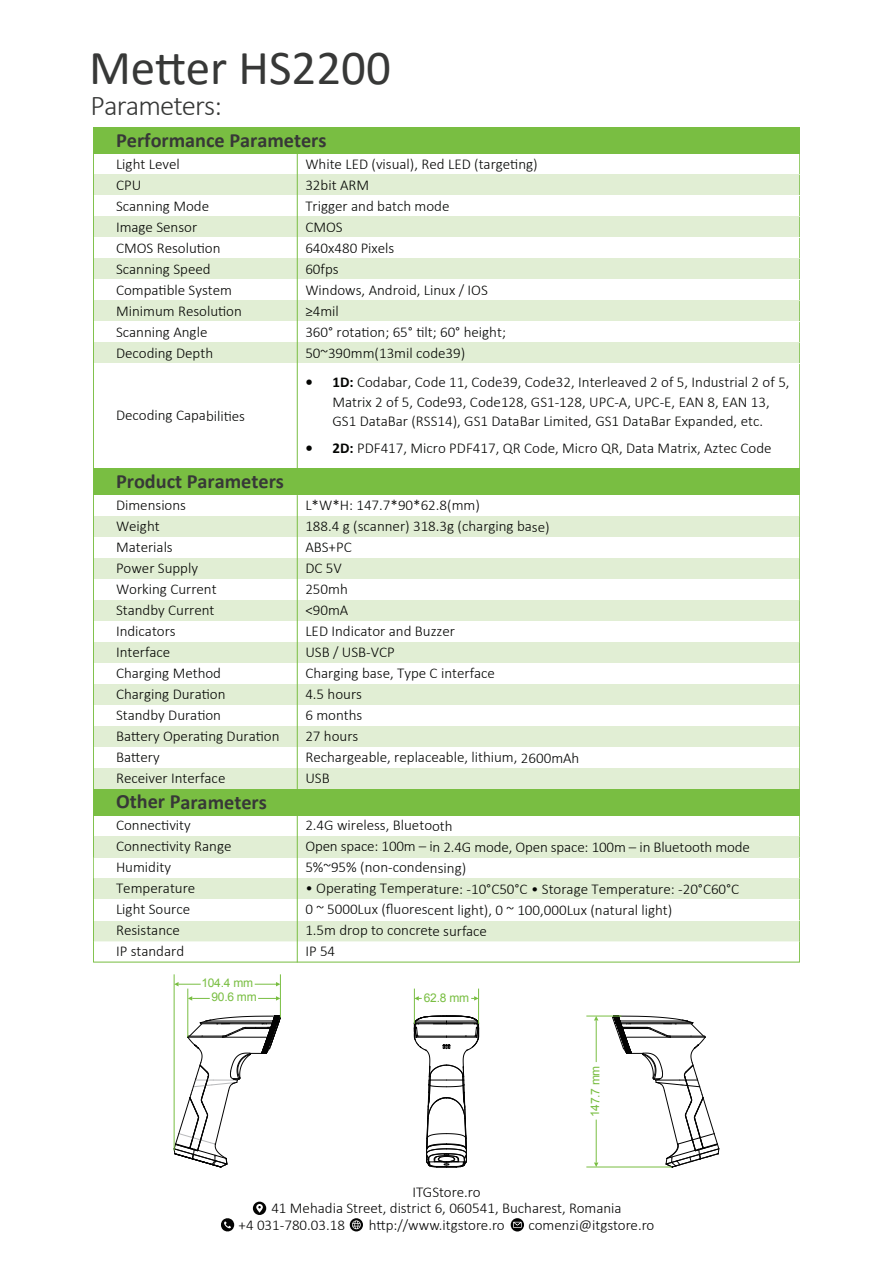
<style>
.page{position:relative;width:893px;height:1263px;background:#fff}
.page>*{position:absolute;margin:0;border:0;box-sizing:border-box;transform-origin:0 0}
.t1{font:49.05px "Calibri";color:#373837}
.t2{font:300 28.65px "Calibri";letter-spacing:-.03em;color:#373837}
.t3{font:700 20.25px "Calibri";letter-spacing:-.005em;color:#373837}
.t4{font:300 15px/19.5px "Calibri";letter-spacing:-.005em;color:#040503;text-align:center}
.t5{font:300 15px "Calibri";color:#050504}
.t6{font:12px "Arial";letter-spacing:-.02em;color:#79be42}
.s1{font-weight:700}
</style>
<div class="page">
<svg style="left:612px;top:1016px;width:107px;height:152px"></svg>
<hr style="left:586px;top:1166px;width:86px;height:1px;background:#79be42">
<hr style="left:586px;top:1016px;width:35px;height:1px;background:#79be42">
<hr style="left:596px;top:1119px;width:1px;height:43px;background:#79be42">
<svg style="left:594px;top:1162px;width:4px;height:5px"></svg>
<hr style="left:596px;top:1020px;width:1px;height:42px;background:#79be42">
<svg style="left:594px;top:1016px;width:4px;height:4px"></svg>
<svg style="left:414px;top:1016px;width:66px;height:152px"></svg>
<hr style="left:478px;top:988px;width:1px;height:36px;background:#79be42">
<hr style="left:414px;top:988px;width:1px;height:36px;background:#79be42">
<svg style="left:471px;top:996px;width:8px;height:5px"></svg>
<svg style="left:414px;top:996px;width:8px;height:5px"></svg>
<svg style="left:174px;top:1016px;width:107px;height:152px"></svg>
<hr style="left:187px;top:988px;width:1px;height:49px;background:#79be42">
<hr style="left:280px;top:974px;width:1px;height:43px;background:#79be42">
<hr style="left:174px;top:974px;width:1px;height:176px;background:#79be42">
<svg style="left:258px;top:996px;width:22px;height:5px"></svg>
<svg style="left:255px;top:982px;width:25px;height:4px"></svg>
<svg style="left:188px;top:996px;width:22px;height:5px"></svg>
<svg style="left:174px;top:982px;width:27px;height:4px"></svg>
<svg style="left:253px;top:1201px;width:13px;height:14px"></svg>
<svg style="left:221px;top:1218px;width:13px;height:14px"></svg>
<svg style="left:350px;top:1218px;width:13px;height:13px"></svg>
<svg style="left:511px;top:1218px;width:13px;height:13px"></svg>
<div style="left:94px;top:175px;width:705px;height:21px;background:#e1eed4"></div>
<div style="left:94px;top:217px;width:705px;height:21px;background:#e1eed4"></div>
<div style="left:94px;top:259px;width:705px;height:21px;background:#e1eed4"></div>
<div style="left:94px;top:301px;width:705px;height:21px;background:#e1eed4"></div>
<div style="left:94px;top:343px;width:705px;height:21px;background:#e1eed4"></div>
<svg style="left:799px;top:154px;width:1px;height:210px"></svg>
<svg style="left:93px;top:154px;width:1px;height:210px"></svg>
<hr style="left:799px;top:364px;width:1px;height:105px;background:#79be42">
<hr style="left:93px;top:364px;width:1px;height:105px;background:#79be42">
<div style="left:93px;top:128px;width:707px;height:26px;background:#79be42"></div>
<div style="left:94px;top:516px;width:705px;height:21px;background:#e1eed4"></div>
<div style="left:94px;top:558px;width:705px;height:21px;background:#e1eed4"></div>
<div style="left:94px;top:600px;width:705px;height:21px;background:#e1eed4"></div>
<div style="left:94px;top:642px;width:705px;height:21px;background:#e1eed4"></div>
<div style="left:94px;top:684px;width:705px;height:21px;background:#e1eed4"></div>
<div style="left:94px;top:726px;width:705px;height:21px;background:#e1eed4"></div>
<div style="left:94px;top:768px;width:705px;height:21px;background:#e1eed4"></div>
<svg style="left:799px;top:495px;width:1px;height:294px"></svg>
<svg style="left:93px;top:495px;width:1px;height:294px"></svg>
<div style="left:93px;top:469px;width:707px;height:26px;background:#79be42"></div>
<div style="left:94px;top:836px;width:705px;height:21px;background:#e1eed4"></div>
<svg style="left:799px;top:815px;width:1px;height:42px"></svg>
<svg style="left:93px;top:815px;width:1px;height:42px"></svg>
<svg style="left:93px;top:878px;width:707px;height:84px"></svg>
<div style="left:93px;top:789px;width:707px;height:26px;background:#79be42"></div>
<hr style="left:297px;top:154px;width:1px;height:315px;background:#79be42">
<hr style="left:297px;top:495px;width:1px;height:294px;background:#79be42">
<hr style="left:297px;top:815px;width:1px;height:147px;background:#79be42">
<h1 class="t1" style="left:89px;top:34px;width:303px">Metter HS2200</h1>
<h2 class="t2" style="left:90px;top:88px;width:133px">Parameters:</h2>
<h3 class="t3" style="left:116px;top:126px;width:212px">Performance Parameters</h3>
<p class="t4" style="left:116px;top:154px;width:65px">Light Level</p>
<p class="t4" style="left:305px;top:154px;width:234px">White LED (visual), Red LED (targeting)</p>
<p class="t4" style="left:116px;top:175px;width:27px">CPU</p>
<p class="t4" style="left:305px;top:175px;width:65px">32bit ARM</p>
<p class="t4" style="left:116px;top:196px;width:95px">Scanning Mode</p>
<p class="t4" style="left:305px;top:196px;width:146px">Trigger and batch mode</p>
<p class="t4" style="left:116px;top:217px;width:83px">Image Sensor</p>
<p class="t4" style="left:305px;top:217px;width:39px">CMOS</p>
<p class="t4" style="left:116px;top:238px;width:106px">CMOS Resolution</p>
<p class="t4" style="left:305px;top:238px;width:91px">640x480 Pixels</p>
<p class="t4" style="left:116px;top:259px;width:96px">Scanning Speed</p>
<p class="t4" style="left:305px;top:259px;width:35px">60fps</p>
<p class="t4" style="left:116px;top:280px;width:118px">Compatible System</p>
<p class="t4" style="left:305px;top:280px;width:184px">Windows, Android, Linux / IOS</p>
<p class="t4" style="left:116px;top:301px;width:127px">Minimum Resolution</p>
<p class="t4" style="left:305px;top:301px;width:35px">≥4mil</p>
<p class="t4" style="left:116px;top:322px;width:93px">Scanning Angle</p>
<p class="t4" style="left:305px;top:322px;width:202px">360° rotation; 65° tilt; 60° height;</p>
<p class="t4" style="left:116px;top:343px;width:99px">Decoding Depth</p>
<p class="t4" style="left:305px;top:343px;width:161px">50~390mm(13mil code39)</p>
<p class="t4" style="left:116px;top:406px;width:131px">Decoding Capabilities</p>
<h3 class="t3" style="left:116px;top:467px;width:169px">Product Parameters</h3>
<p class="t4" style="left:305px;top:372px;width:486px"><span class="s1">• 1D:</span> Codabar, Code 11, Code39, Code32, Interleaved 2 of 5, Industrial 2 of 5,<br>Matrix 2 of 5, Code93, Code128, GS1-128, UPC-A, UPC-E, EAN 8, EAN 13,<br>GS1 DataBar (RSS14), GS1 DataBar Limited, GS1 DataBar Expanded, etc.</p>
<p class="t4" style="left:305px;top:438px;width:468px"><span class="s1">• 2D:</span> PDF417, Micro PDF417, QR Code, Micro QR, Data Matrix, Aztec Code</p>
<p class="t4" style="left:116px;top:495px;width:72px">Dimensions</p>
<p class="t4" style="left:305px;top:495px;width:176px">L*W*H: 147.7*90*62.8(mm)</p>
<p class="t4" style="left:116px;top:516px;width:45px">Weight</p>
<p class="t4" style="left:305px;top:516px;width:246px">188.4 g (scanner) 318.3g (charging base)</p>
<p class="t4" style="left:116px;top:537px;width:58px">Materials</p>
<p class="t4" style="left:305px;top:537px;width:48px">ABS+PC</p>
<p class="t4" style="left:116px;top:558px;width:84px">Power Supply</p>
<p class="t4" style="left:305px;top:558px;width:38px">DC 5V</p>
<p class="t4" style="left:116px;top:579px;width:102px">Working Current</p>
<p class="t4" style="left:305px;top:579px;width:44px">250mh</p>
<p class="t4" style="left:116px;top:600px;width:100px">Standby Current</p>
<p class="t4" style="left:305px;top:600px;width:45px">&lt;90mA</p>
<p class="t4" style="left:116px;top:621px;width:61px">Indicators</p>
<p class="t4" style="left:305px;top:621px;width:151px">LED Indicator and Buzzer</p>
<p class="t4" style="left:116px;top:642px;width:56px">Interface</p>
<p class="t4" style="left:305px;top:642px;width:91px">USB / USB-VCP</p>
<p class="t4" style="left:116px;top:663px;width:107px">Charging Method</p>
<p class="t4" style="left:305px;top:663px;width:191px">Charging base, Type C interface</p>
<p class="t4" style="left:116px;top:684px;width:111px">Charging Duration</p>
<p class="t4" style="left:305px;top:684px;width:58px">4.5 hours</p>
<p class="t4" style="left:116px;top:705px;width:107px">Standby Duration</p>
<p class="t4" style="left:305px;top:705px;width:59px">6 months</p>
<p class="t4" style="left:116px;top:726px;width:165px">Battery Operating Duration</p>
<p class="t4" style="left:305px;top:726px;width:55px">27 hours</p>
<p class="t4" style="left:116px;top:747px;width:45px">Battery</p>
<p class="t4" style="left:305px;top:747px;width:276px">Rechargeable, replaceable, lithium, 2600mAh</p>
<p class="t4" style="left:116px;top:768px;width:111px">Receiver Interface</p>
<p class="t4" style="left:305px;top:768px;width:26px">USB</p>
<h3 class="t3" style="left:116px;top:787px;width:152px">Other Parameters</h3>
<p class="t4" style="left:116px;top:815px;width:76px">Connectivity</p>
<p class="t4" style="left:305px;top:815px;width:149px">2.4G wireless, Bluetooth</p>
<p class="t4" style="left:116px;top:836px;width:117px">Connectivity Range</p>
<p class="t4" style="left:305px;top:837px;width:446px">Open space: 100m – in 2.4G mode, Open space: 100m – in Bluetooth mode</p>
<p class="t4" style="left:116px;top:857px;width:56px">Humidity</p>
<p class="t4" style="left:305px;top:857px;width:162px">5%~95% (non-condensing)</p>
<p class="t4" style="left:116px;top:878px;width:81px">Temperature</p>
<p class="t4" style="left:305px;top:879px;width:435px">• Operating Temperature: -10°C50°C • Storage Temperature: -20°C60°C</p>
<p class="t4" style="left:116px;top:920px;width:65px">Resistance</p>
<p class="t4" style="left:305px;top:920px;width:183px">1.5m drop to concrete surface</p>
<p class="t4" style="left:116px;top:899px;width:76px">Light Source</p>
<p class="t4" style="left:305px;top:900px;width:368px">0 ~ 5000Lux (fluorescent light), 0 ~ 100,000Lux (natural light)</p>
<p class="t4" style="left:116px;top:941px;width:70px">IP standard</p>
<p class="t4" style="left:305px;top:941px;width:31px">IP 54</p>
<p class="t6" style="left:201px;top:975px;width:53px">104.4 mm</p>
<p class="t6" style="left:211px;top:989px;width:47px">90.6 mm</p>
<p class="t6" style="left:424px;top:989px;width:47px">62.8 mm</p>
<p class="t6" style="left:587px;top:1117px;width:53px;rotate:-90deg">147.7 mm</p>
<p class="t5" style="left:412px;top:1182px;width:70px">ITGStore.ro</p>
<p class="t5" style="left:271px;top:1199px;width:352px">41 Mehadia Street, district 6, 060541, Bucharest, Romania</p>
<p class="t5" style="left:239px;top:1215px;width:108px">+4 031-780.03.18</p>
<p class="t5" style="left:369px;top:1215px;width:137px">http://www.itgstore.ro</p>
<p class="t5" style="left:528px;top:1215px;width:127px">comenzi@itgstore.ro</p>
</div>
